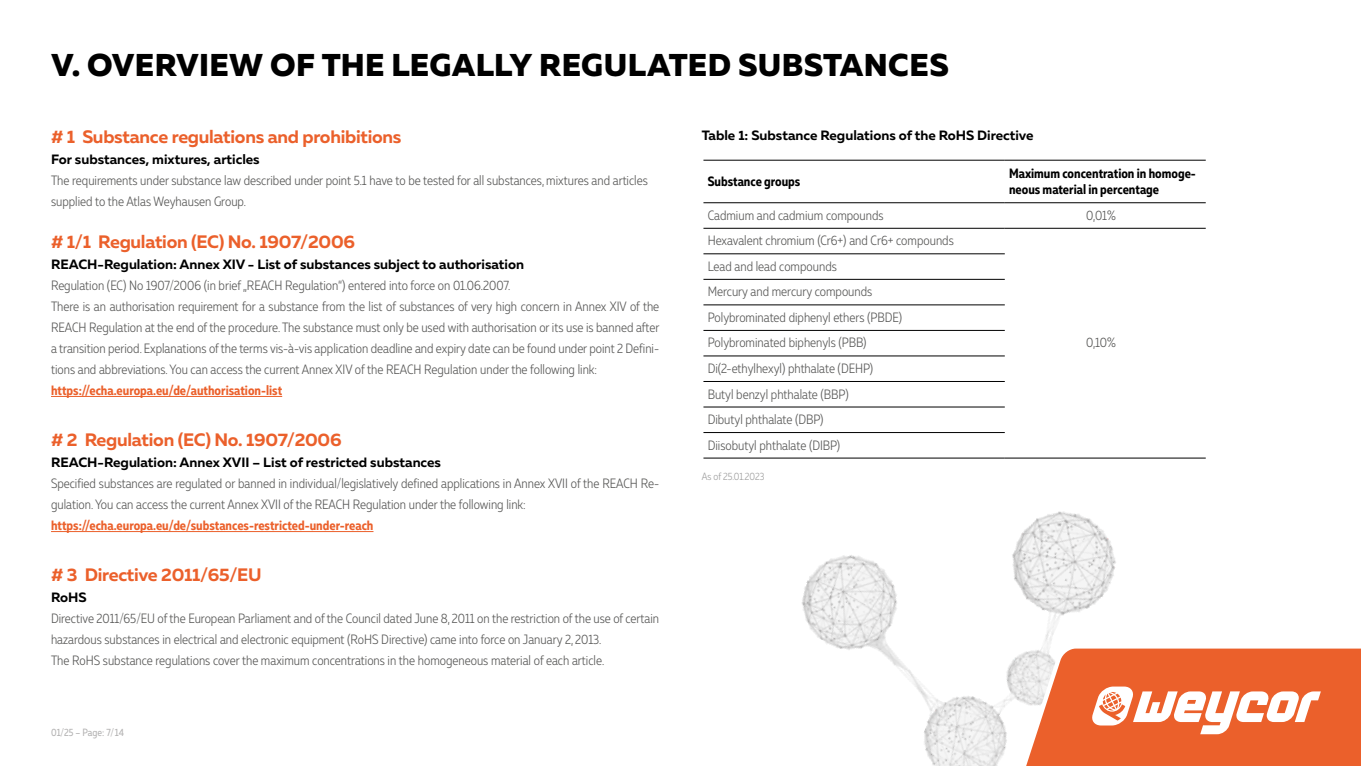
<style>
.page{position:relative;width:1361px;height:766px;background:#fff}
.page>*{position:absolute;margin:0;border:0;box-sizing:border-box;transform-origin:0 0}
.t1{font:800 31.5px "Muller";letter-spacing:.005em;color:#000}
.t2{font:700 18px "Muller";letter-spacing:-.015em;color:#eb602b}
.t3{font:300 13.5px/21px "Muller Narrow";color:#575756}
.t4{font:700 13.5px "Muller";color:#000}
.t5{font:700 13.5px "Muller Narrow";color:#eb602b}
.t6{font:700 13.5px/16.5px "Muller Narrow";color:#000}
.t7{font:10.5px "Muller Narrow";color:#b3b2b2}
.t8{font:300 10.5px "Muller Narrow";color:#9c9c9c}
</style>
<div class="page">
<img style="left:703px;top:407px;width:503px;height:358px">
<svg style="left:1007px;top:641px;width:199px;height:124px"></svg>
<svg style="left:1013px;top:646px;width:348px;height:119px"></svg>
<hr style="left:51px;top:396px;width:231px;height:1px;background:#eb602b">
<hr style="left:51px;top:531px;width:322px;height:1px;background:#eb602b">
<hr style="left:703px;top:160px;width:302px;height:1px;background:#000">
<hr style="left:1005px;top:160px;width:200px;height:1px;background:#000">
<hr style="left:703px;top:202px;width:302px;height:1px;background:#000">
<hr style="left:1005px;top:202px;width:200px;height:1px;background:#000">
<hr style="left:703px;top:228px;width:302px;height:1px;background:#000">
<hr style="left:703px;top:253px;width:302px;height:1px;background:#000">
<hr style="left:703px;top:279px;width:302px;height:1px;background:#000">
<hr style="left:703px;top:304px;width:302px;height:1px;background:#000">
<hr style="left:703px;top:330px;width:302px;height:1px;background:#000">
<hr style="left:703px;top:355px;width:302px;height:1px;background:#000">
<hr style="left:703px;top:381px;width:302px;height:1px;background:#000">
<hr style="left:703px;top:406px;width:302px;height:1px;background:#000">
<hr style="left:703px;top:432px;width:302px;height:1px;background:#000">
<hr style="left:703px;top:457px;width:302px;height:1px;background:#000">
<hr style="left:1005px;top:228px;width:200px;height:1px;background:#000">
<hr style="left:1005px;top:457px;width:200px;height:1px;background:#000">
<h1 class="t1" style="left:51px;top:45px;width:899px">V. OVERVIEW OF THE LEGALLY REGULATED SUBSTANCES</h1>
<h2 class="t2" style="left:51px;top:125px;width:352px"># 1 Substance regulations and prohibitions</h2>
<p class="t4" style="left:51px;top:151px;width:210px">For substances, mixtures, articles</p>
<p class="t3" style="left:51px;top:170px;width:598px">The requirements under substance law described under point 5.1 have to be tested for all substances, mixtures and articles supplied to the Atlas Weyhausen Group.</p>
<h2 class="t2" style="left:51px;top:230px;width:305px"># 1/1 Regulation (EC) No. 1907/2006</h2>
<p class="t4" style="left:51px;top:256px;width:474px">REACH-Regulation: Annex XIV - List of substances subject to authorisation</p>
<p class="t3" style="left:51px;top:275px;width:610px">Regulation (EC) No 1907/2006 (in brief „REACH Regulation“) entered into force on 01.06.2007.<br>There is an authorisation requirement for a substance from the list of substances of very high concern in Annex XIV of the REACH Regulation at the end of the procedure. The substance must only be used with authorisation or its use is banned after a transition period. Explanations of the terms vis-à-vis application deadline and expiry date can be found under point 2 Defini&shy;tions and abbreviations. You can access the current Annex XIV of the REACH Regulation under the following link:</p>
<p class="t5" style="left:51px;top:382px;width:233px">https://echa.europa.eu/de/authorisation-list</p>
<h2 class="t2" style="left:51px;top:428px;width:292px"># 2 Regulation (EC) No. 1907/2006</h2>
<p class="t4" style="left:51px;top:454px;width:391px">REACH-Regulation: Annex XVII – List of restricted substances</p>
<p class="t3" style="left:51px;top:473px;width:609px">Specified substances are regulated or banned in individual/legislatively defined applications in Annex XVII of the REACH Re&shy;gulation. You can access the current Annex XVII of the REACH Regulation under the following link:</p>
<p class="t5" style="left:51px;top:517px;width:324px">https://echa.europa.eu/de/substances-restricted-under-reach</p>
<h2 class="t2" style="left:51px;top:563px;width:212px"># 3 Directive 2011/65/EU</h2>
<p class="t4" style="left:51px;top:589px;width:37px">RoHS</p>
<p class="t3" style="left:51px;top:608px;width:609px">Directive 2011/65/EU of the European Parliament and of the Council dated June 8, 2011 on the restriction of the use of certain hazardous substances in electrical and electronic equipment (RoHS Directive) came into force on January 2, 2013.<br>The RoHS substance regulations cover the maximum concentrations in the homogeneous material of each article.</p>
<p class="t7" style="left:51px;top:725px;width:74px">01/25 – Page: 7/14</p>
<p class="t4" style="left:702px;top:127px;width:333px">Table 1: Substance Regulations of the RoHS Directive</p>
<p class="t6" style="left:708px;top:173px;width:94px">Substance groups</p>
<p class="t6" style="left:1009px;top:165px;width:188px">Maximum concentration in homoge&shy;neous material in percentage</p>
<p class="t3" style="left:708px;top:204px;width:177px">Cadmium and cadmium compounds</p>
<p class="t3" style="left:1086px;top:204px;width:31px">0,01%</p>
<p class="t3" style="left:708px;top:228px;width:248px;line-height:25.5px">Hexavalent chromium (Cr6+) and Cr6+ compounds Lead and lead compounds<br>Mercury and mercury compounds Polybrominated diphenyl ethers (PBDE)<br>Polybrominated biphenyls (PBB)</p>
<p class="t3" style="left:1086px;top:332px;width:31px">0,10%</p>
<p class="t3" style="left:708px;top:355px;width:167px;line-height:25.5px">Di(2-ethylhexyl) phthalate (DEHP)<br>Butyl benzyl phthalate (BBP)<br>Dibutyl phthalate (DBP)<br>Diisobutyl phthalate (DIBP)</p>
<p class="t8" style="left:702px;top:469px;width:64px">As of 25.01.2023</p>
</div>
